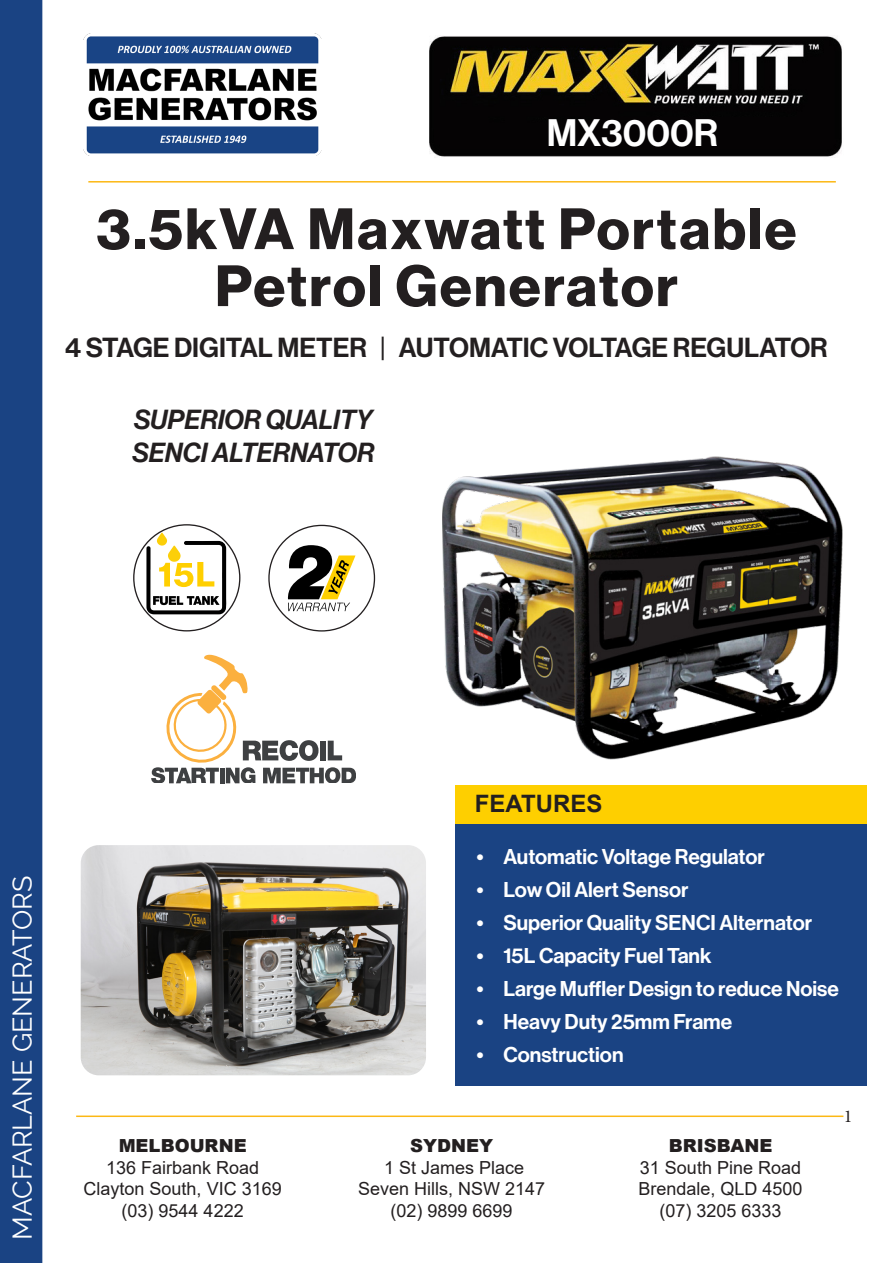
<style>
.page{position:relative;width:893px;height:1263px;background:#fff}
.page>*{position:absolute;margin:0;border:0;box-sizing:border-box;transform-origin:0 0}
.t1{font:57px "N Haas Grotesk DS Pro 75 Bd";letter-spacing:.04em;color:#231f20}
.t2{font:37.5px "N Haas Grotesk DS Pro 65 Md";color:#fff}
.t3{font:27px "N Haas Grotesk DS Pro 65 Md";color:#231f20}
.t4{font:27px/33px "N Haas Grotesk DS Pro 66 Md It";color:#231f20}
.t5{font:27px "Raleway";color:#fff}
.t6{font:700 24px "Arial";color:#231f20}
.t7{font:21px "N Haas Grotesk DS Pro 65 Md";color:#fff}
.t8{font:18px/21.6px "Arial";color:#231f20;text-align:center}
.t9{font:900 18px "Arial";color:#231f20}
.t10{font:18px "Minion Pro";color:#231f20}
.s1{font-family:"N Haas Grotesk DS Pro 55 Rg"}
</style>
<div class="page">
<div style="left:0;top:0;width:42px;height:1263px;background:#1a4383"></div>
<hr style="left:76px;top:1115px;width:767px;height:2px;background:#fcb814">
<hr style="left:88px;top:181px;width:748px;height:2px;background:#fcb814">
<img style="left:84px;top:34px;width:237px;height:121px">
<img style="left:442px;top:456px;width:401px;height:304px">
<div style="left:455px;top:824px;width:412px;height:262px;background:#1a4383"></div>
<div style="left:455px;top:785px;width:412px;height:39px;background:#fecf00"></div>
<svg style="left:288px;top:545px;width:67px;height:66px"></svg>
<svg style="left:134px;top:525px;width:106px;height:106px"></svg>
<svg style="left:146px;top:532px;width:80px;height:82px"></svg>
<svg style="left:151px;top:655px;width:205px;height:128px"></svg>
<img style="left:81px;top:845px;width:345px;height:230px">
<img style="left:429px;top:36px;width:413px;height:121px">
<p class="t2" style="left:547px;top:111px;width:173px">MX3000R</p>
<p class="t1" style="left:97px;top:196px;width:701px">3.5kVA Maxwatt Portable</p>
<p class="t1" style="left:215px;top:253px;width:464px">Petrol Generator</p>
<p class="t3" style="left:65px;top:332px;width:764px">4 STAGE DIGITAL METER <span class="s1">|</span> AUTOMATIC VOLTAGE REGULATOR</p>
<p class="t4" style="left:132px;top:404px;width:244px">SUPERIOR QUALITY<br>SENCI ALTERNATOR</p>
<p class="t5" style="left:7px;top:1240px;width:366px;rotate:-90deg">MACFARLANE GENERATORS</p>
<p class="t9" style="left:119px;top:1132px;width:129px">MELBOURNE</p>
<p class="t8" style="left:84px;top:1156px;width:200px">136 Fairbank Road<br>Clayton South, VIC 3169 (03) 9544 4222</p>
<p class="t6" style="left:475px;top:786px;width:129px">FEATURES</p>
<p class="t7" style="left:476px;top:844px;width:290px">• Automatic Voltage Regulator</p>
<p class="t7" style="left:476px;top:877px;width:214px">• Low Oil Alert Sensor</p>
<p class="t7" style="left:476px;top:910px;width:337px">• Superior Quality SENCI Alternator</p>
<p class="t7" style="left:476px;top:943px;width:237px">• 15L Capacity Fuel Tank</p>
<p class="t7" style="left:476px;top:976px;width:364px">• Large Muffler Design to reduce Noise</p>
<p class="t7" style="left:476px;top:1009px;width:257px">• Heavy Duty 25mm Frame</p>
<p class="t7" style="left:476px;top:1042px;width:149px">• Construction</p>
<p class="t9" style="left:410px;top:1132px;width:84px">SYDNEY</p>
<p class="t8" style="left:358px;top:1156px;width:189px">1 St James Place<br>Seven Hills, NSW 2147 (02) 9899 6699</p>
<p class="t9" style="left:669px;top:1132px;width:105px">BRISBANE</p>
<p class="t8" style="left:638px;top:1156px;width:166px">31 South Pine Road<br>Brendale, QLD 4500 (07) 3205 6333</p>
<p class="t10" style="left:844px;top:1104px;width:10px">1</p>
</div>
